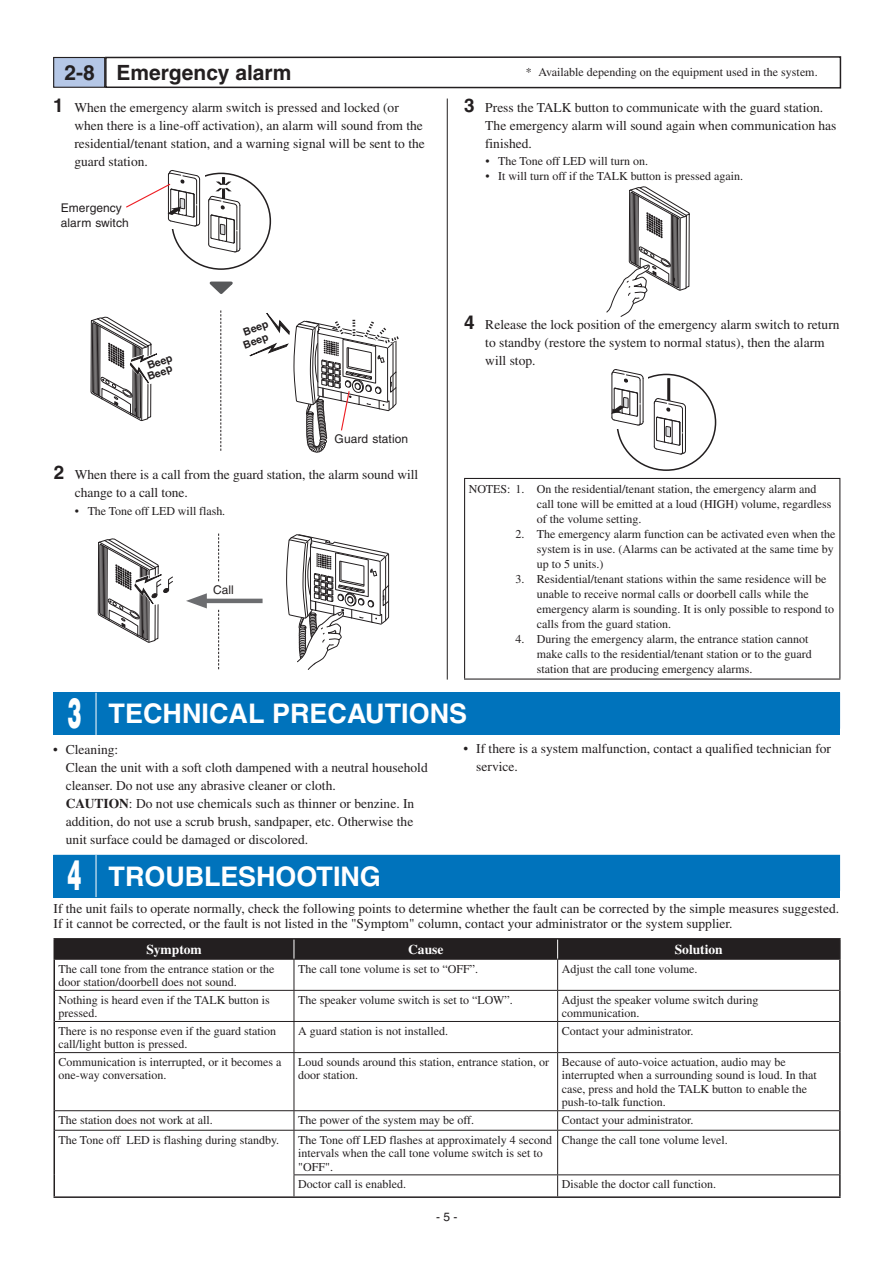
<style>
.page{position:relative;width:893px;height:1263px;background:#fff}
.page>*{position:absolute;margin:0;border:0;box-sizing:border-box;transform-origin:0 0}
.t1{font:700 27px "Helvetica";color:#fff}
.t2{font:700 21px "Helvetica";color:#231f20}
.t3{font:13.5px/18px "Times";color:#231f20}
.t4{font:700 13.5px "Times";color:#fff}
.t5{font:12px/13.5px "Times";color:#231f20}
.t6{font:12px/15px "Helvetica";letter-spacing:.005em;color:#231f20}
.t7{font:700 10.5px/10.1px "Helvetica";color:#231f20;text-align:center}
.s1{font-family:"Helvetica";font-weight:700;font-size:18.9px}
.s2{font-weight:900;font-size:42px}
.s3{font-weight:700}
</style>
<div class="page">
<div style="left:54px;top:57px;width:51px;height:30px;background:#b5c7e6"></div>
<div style="left:53px;top:57px;width:52px;height:31px;border:1px solid #231f20"></div>
<div style="left:53px;top:693px;width:787px;height:36px;background:#0073bc"></div>
<svg style="left:90px;top:56px;width:752px;height:679px"></svg>
<div style="left:53px;top:855px;width:787px;height:42px;background:#0073bc"></div>
<hr style="left:96px;top:855px;width:1px;height:42px;background:#fff">
<hr style="left:54px;top:938px;width:240px;height:2px;background:#231f20">
<hr style="left:294px;top:938px;width:546px;height:2px;background:#231f20">
<hr style="left:54px;top:959px;width:1px;height:31px;background:#231f20">
<hr style="left:839px;top:959px;width:1px;height:31px;background:#231f20">
<hr style="left:54px;top:990px;width:1px;height:31px;background:#231f20">
<hr style="left:839px;top:990px;width:1px;height:31px;background:#231f20">
<hr style="left:54px;top:1021px;width:1px;height:32px;background:#231f20">
<hr style="left:839px;top:1021px;width:1px;height:32px;background:#231f20">
<hr style="left:54px;top:1053px;width:1px;height:58px;background:#231f20">
<hr style="left:839px;top:1053px;width:1px;height:58px;background:#231f20">
<svg style="left:54px;top:1111px;width:1px;height:19px"></svg>
<svg style="left:839px;top:1111px;width:1px;height:19px"></svg>
<hr style="left:54px;top:1130px;width:1px;height:45px;background:#231f20">
<hr style="left:839px;top:1130px;width:1px;height:45px;background:#231f20">
<svg style="left:54px;top:1175px;width:1px;height:21px"></svg>
<svg style="left:839px;top:1175px;width:1px;height:21px"></svg>
<div style="left:54px;top:939px;width:786px;height:20px;background:#231f20"></div>
<hr style="left:55px;top:959px;width:503px;height:1px;background:#231f20">
<hr style="left:294px;top:960px;width:1px;height:30px;background:#231f20">
<hr style="left:558px;top:959px;width:281px;height:1px;background:#231f20">
<hr style="left:557px;top:960px;width:1px;height:30px;background:#231f20">
<hr style="left:55px;top:990px;width:503px;height:1px;background:#231f20">
<hr style="left:294px;top:991px;width:1px;height:30px;background:#231f20">
<hr style="left:558px;top:990px;width:281px;height:1px;background:#231f20">
<hr style="left:557px;top:991px;width:1px;height:30px;background:#231f20">
<hr style="left:55px;top:1021px;width:503px;height:1px;background:#231f20">
<hr style="left:294px;top:1022px;width:1px;height:30px;background:#231f20">
<hr style="left:558px;top:1021px;width:281px;height:1px;background:#231f20">
<hr style="left:557px;top:1022px;width:1px;height:30px;background:#231f20">
<hr style="left:55px;top:1052px;width:503px;height:1px;background:#231f20">
<hr style="left:294px;top:1053px;width:1px;height:57px;background:#231f20">
<hr style="left:558px;top:1052px;width:281px;height:1px;background:#231f20">
<hr style="left:557px;top:1053px;width:1px;height:57px;background:#231f20">
<hr style="left:55px;top:1110px;width:503px;height:1px;background:#231f20">
<svg style="left:294px;top:1111px;width:1px;height:19px"></svg>
<hr style="left:558px;top:1110px;width:281px;height:1px;background:#231f20">
<svg style="left:557px;top:1111px;width:1px;height:19px"></svg>
<hr style="left:55px;top:1130px;width:503px;height:1px;background:#231f20">
<hr style="left:294px;top:1131px;width:1px;height:43px;background:#231f20">
<hr style="left:558px;top:1130px;width:281px;height:1px;background:#231f20">
<hr style="left:557px;top:1131px;width:1px;height:43px;background:#231f20">
<svg style="left:294px;top:1175px;width:1px;height:21px"></svg>
<svg style="left:557px;top:1175px;width:1px;height:21px"></svg>
<hr style="left:54px;top:1196px;width:786px;height:2px;background:#231f20">
<hr style="left:294px;top:1174px;width:545px;height:1px;background:#231f20">
<h2 class="t2" style="left:65px;top:65px;width:228px">2-8 Emergency alarm</h2>
<p class="t3" style="left:74px;top:100px;width:352px;text-indent:-21px"><span class="s1">1</span> When the emergency alarm switch is pressed and locked (or when there is a line-off activation), an alarm will sound from the residential/tenant station, and a warning signal will be sent to the guard station.</p>
<p class="t6" style="left:61px;top:201px;width:70px">Emergency alarm switch</p>
<p class="t7" style="left:143px;top:363px;width:31px;rotate:-20deg">Beep<br>Beep</p>
<p class="t7" style="left:242px;top:329px;width:27px;rotate:-20deg">Beep</p>
<p class="t7" style="left:242px;top:342px;width:27px;rotate:-20deg">Beep</p>
<p class="t6" style="left:335px;top:432px;width:75px">Guard station</p>
<p class="t3" style="left:75px;top:467px;width:345px;text-indent:-21px"><span class="s1">2</span> When there is a call from the guard station, the alarm sound will change to a call tone.</p>
<p class="t5" style="left:75px;top:505px;width:152px">• The Tone off LED will flash.</p>
<p class="t6" style="left:213px;top:584px;width:22px">Call</p>
<p class="t5" style="left:526px;top:66px;width:293px">* Available depending on the equipment used in the system.</p>
<p class="t3" style="left:485px;top:100px;width:353px;text-indent:-21px"><span class="s1">3</span> Press the TALK button to communicate with the guard station.<br>The emergency alarm will sound again when communication has finished.</p>
<p class="t5" style="left:485px;top:156px;width:164px">• The Tone off LED will turn on.</p>
<p class="t5" style="left:485px;top:171px;width:259px">• It will turn off if the TALK button is pressed again.</p>
<p class="t3" style="left:485px;top:317px;width:356px;text-indent:-21px"><span class="s1">4</span> Release the lock position of the emergency alarm switch to return to standby (restore the system to normal status), then the alarm will stop.</p>
<p class="t5" style="left:537px;top:482px;width:296px;line-height:15px;text-indent:-68px">NOTES: 1. On the residential/tenant station, the emergency alarm and call tone will be emitted at a loud (HIGH) volume, regardless of the volume setting.</p>
<p class="t5" style="left:537px;top:527px;width:300px;line-height:15px;text-indent:-21px">2. The emergency alarm function can be activated even when the system is in use. (Alarms can be activated at the same time by up to 5 units.)</p>
<p class="t5" style="left:537px;top:572px;width:299px;line-height:15px;text-indent:-21px">3. Residential/tenant stations within the same residence will be unable to receive normal calls or doorbell calls while the emergency alarm is sounding. It is only possible to respond to calls from the guard station.</p>
<p class="t5" style="left:537px;top:632px;width:276px;line-height:15px;text-indent:-21px">4. During the emergency alarm, the entrance station cannot make calls to the residential/tenant station or to the guard station that are producing emergency alarms.</p>
<h1 class="t1" style="left:68px;top:704px;width:401px"><span class="s2">3</span> TECHNICAL PRECAUTIONS</h1>
<p class="t3" style="left:66px;top:742px;width:363px;text-indent:-13px">• Cleaning:<br>Clean the unit with a soft cloth dampened with a neutral household cleanser. Do not use any abrasive cleaner or cloth.<br><span class="s3">CAUTION</span>: Do not use chemicals such as thinner or benzine. In addition, do not use a scrub brush, sandpaper, etc. Otherwise the unit surface could be damaged or discolored.</p>
<p class="t3" style="left:476px;top:740px;width:356px;text-indent:-13px">• If there is a system malfunction, contact a qualified technician for service.</p>
<h1 class="t1" style="left:68px;top:866px;width:315px"><span class="s2">4</span> TROUBLESHOOTING</h1>
<p class="t3" style="left:53px;top:902px;width:787px;line-height:15px">If the unit fails to operate normally, check the following points to determine whether the fault can be corrected by the simple measures suggested.<br>If it cannot be corrected, or the fault is not listed in the "Symptom" column, contact your administrator or the system supplier.</p>
<p class="t4" style="left:146px;top:944px;width:57px">Symptom</p>
<p class="t4" style="left:408px;top:944px;width:37px">Cause</p>
<p class="t4" style="left:675px;top:944px;width:50px">Solution</p>
<p class="t5" style="left:59px;top:963px;width:217px">The call tone from the entrance station or the door station/doorbell does not sound.</p>
<p class="t5" style="left:298px;top:963px;width:181px">The call tone volume is set to “OFF”.</p>
<p class="t5" style="left:562px;top:963px;width:137px">Adjust the call tone volume.</p>
<p class="t5" style="left:59px;top:994px;width:213px">Nothing is heard even if the TALK button is pressed.</p>
<p class="t5" style="left:298px;top:994px;width:216px">The speaker volume switch is set to “LOW”.</p>
<p class="t5" style="left:562px;top:994px;width:198px">Adjust the speaker volume switch during communication.</p>
<p class="t5" style="left:59px;top:1025px;width:219px">There is no response even if the guard station call/light button is pressed.</p>
<p class="t5" style="left:298px;top:1025px;width:151px">A guard station is not installed.</p>
<p class="t5" style="left:562px;top:1025px;width:133px">Contact your administrator.</p>
<p class="t5" style="left:59px;top:1056px;width:224px">Communication is interrupted, or it becomes a one-way conversation.</p>
<p class="t5" style="left:298px;top:1056px;width:252px">Loud sounds around this station, entrance station, or door station.</p>
<p class="t5" style="left:562px;top:1056px;width:256px">Because of auto-voice actuation, audio may be interrupted when a surrounding sound is loud. In that case, press and hold the TALK button to enable the push-to-talk function.</p>
<p class="t5" style="left:59px;top:1114px;width:156px">The station does not work at all.</p>
<p class="t5" style="left:298px;top:1114px;width:178px">The power of the system may be off.</p>
<p class="t5" style="left:562px;top:1114px;width:133px">Contact your administrator.</p>
<p class="t5" style="left:59px;top:1134px;width:222px">The Tone off LED is flashing during standby.</p>
<p class="t5" style="left:298px;top:1134px;width:255px">The Tone off LED flashes at approximately 4 second intervals when the call tone volume switch is set to "OFF".</p>
<p class="t5" style="left:562px;top:1134px;width:167px">Change the call tone volume level.</p>
<p class="t5" style="left:298px;top:1179px;width:109px">Doctor call is enabled.</p>
<p class="t5" style="left:562px;top:1179px;width:156px">Disable the doctor call function.</p>
<p class="t6" style="left:436px;top:1210px;width:23px">- 5 -</p>
</div>
